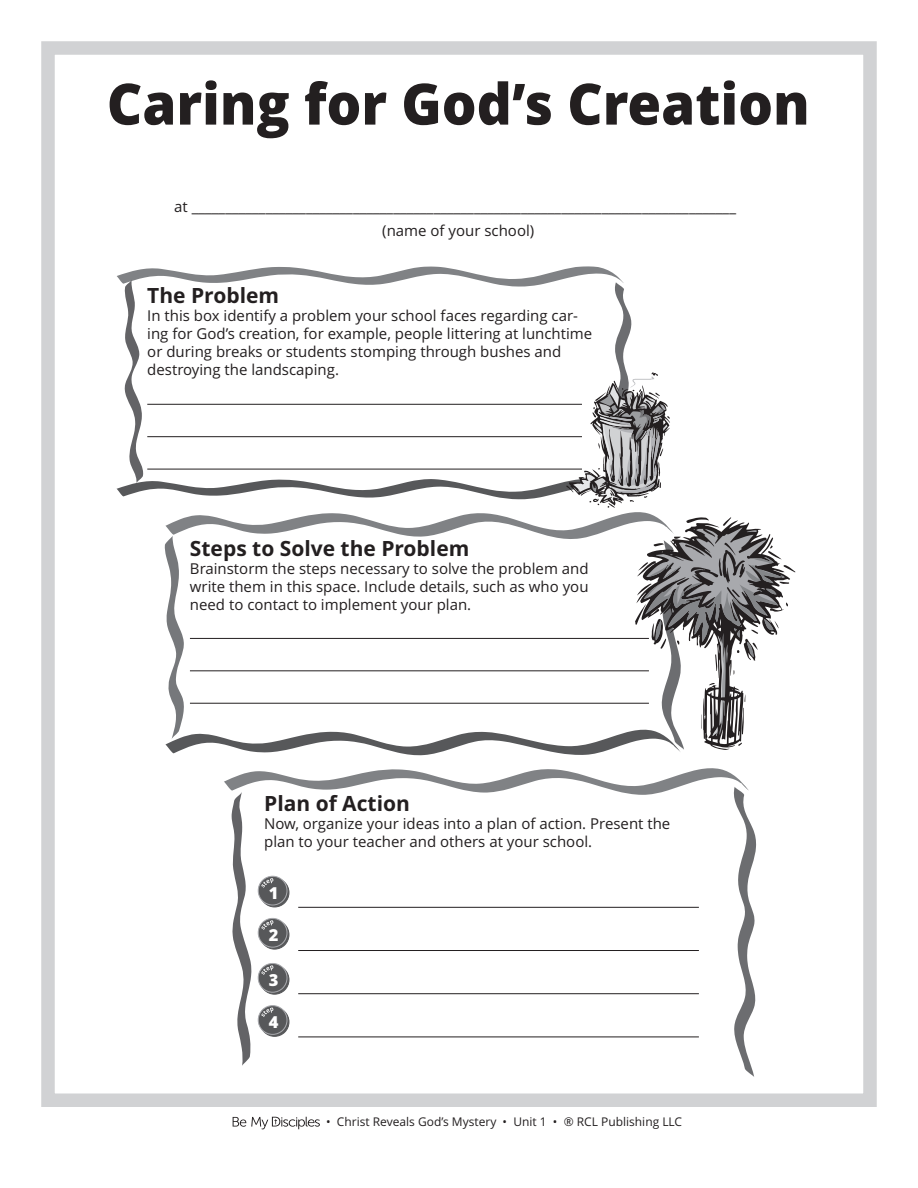
<style>
.page{position:relative;width:918px;height:1188px;background:#fff}
.page>*{position:absolute;margin:0;border:0;box-sizing:border-box;transform-origin:0 0}
.Paragraph_Style1{font:800 57px "Open Sans";color:#231f20;scale:.96 1}
.Paragraph_Style1-2{font:700 21px "Open Sans";color:#231f20}
.Paragraph_Style1-3{font:800 16.5px "Open Sans";color:#fff}
.Paragraph_Style1-4{font:15px/18px "Open Sans";color:#231f20}
.Paragraph_Style3{font:15px "Open Sans";color:#231f20}
.Paragraph_Style4{font:15px "Open Sans";color:#231f20}
.Paragraph_Style1-5{font:12px "Open Sans";color:#231f20}
</style>
<div class="page">
<div style="left:41px;top:41px;width:836px;height:1066px;border:14px solid #d1d2d4"></div>
<svg style="left:233px;top:1117px;width:87px;height:12px"></svg>
<svg style="left:116px;top:266px;width:679px;height:490px"></svg>
<hr style="left:147px;top:404px;width:435px;height:1px;background:#231f20">
<hr style="left:147px;top:436px;width:435px;height:1px;background:#231f20">
<hr style="left:147px;top:469px;width:435px;height:1px;background:#231f20">
<hr style="left:190px;top:638px;width:459px;height:1px;background:#231f20">
<hr style="left:190px;top:670px;width:459px;height:1px;background:#231f20">
<hr style="left:190px;top:703px;width:459px;height:1px;background:#231f20">
<svg style="left:224px;top:768px;width:532px;height:309px"></svg>
<p class="Paragraph_Style1" style="left:107px;top:61px;width:734px">Caring for God’s Creation</p>
<p class="Paragraph_Style3" style="left:174px;top:196px;width:563px">at _________________________________________________________________________________</p>
<p class="Paragraph_Style4" style="left:382px;top:220px;width:154px">(name of your school)</p>
<p class="Paragraph_Style1-2" style="left:147px;top:281px;width:133px">The Problem</p>
<p class="Paragraph_Style1-4" style="left:147px;top:307px;width:447px">In this box identify a problem your school faces regarding car&shy;ing for God’s creation, for example, people littering at lunchtime or during breaks or students stomping through bushes and destroying the landscaping.</p>
<p class="Paragraph_Style1-2" style="left:190px;top:534px;width:281px">Steps to Solve the Problem</p>
<p class="Paragraph_Style1-4" style="left:190px;top:560px;width:400px;text-align:justify">Brainstorm the steps necessary to solve the problem and write them in this space. Include details, such as who you need to contact to implement your plan.</p>
<p class="Paragraph_Style1-2" style="left:264px;top:789px;width:147px">Plan of Action</p>
<p class="Paragraph_Style1-4" style="left:264px;top:814px;width:408px">Now, organize your ideas into a plan of action. Present the plan to your teacher and others at your school.</p>
<p class="Paragraph_Style1-3" style="left:269px;top:880px;width:11px">1</p>
<p class="Paragraph_Style1-3" style="left:269px;top:922px;width:11px">2</p>
<p class="Paragraph_Style1-3" style="left:269px;top:967px;width:11px">3</p>
<p class="Paragraph_Style1-3" style="left:269px;top:1010px;width:11px">4</p>
<p class="Paragraph_Style1-5" style="left:326px;top:1114px;width:358px">• Christ Reveals God’s Mystery • Unit 1 • ® RCL Publishing LLC</p>
</div>
